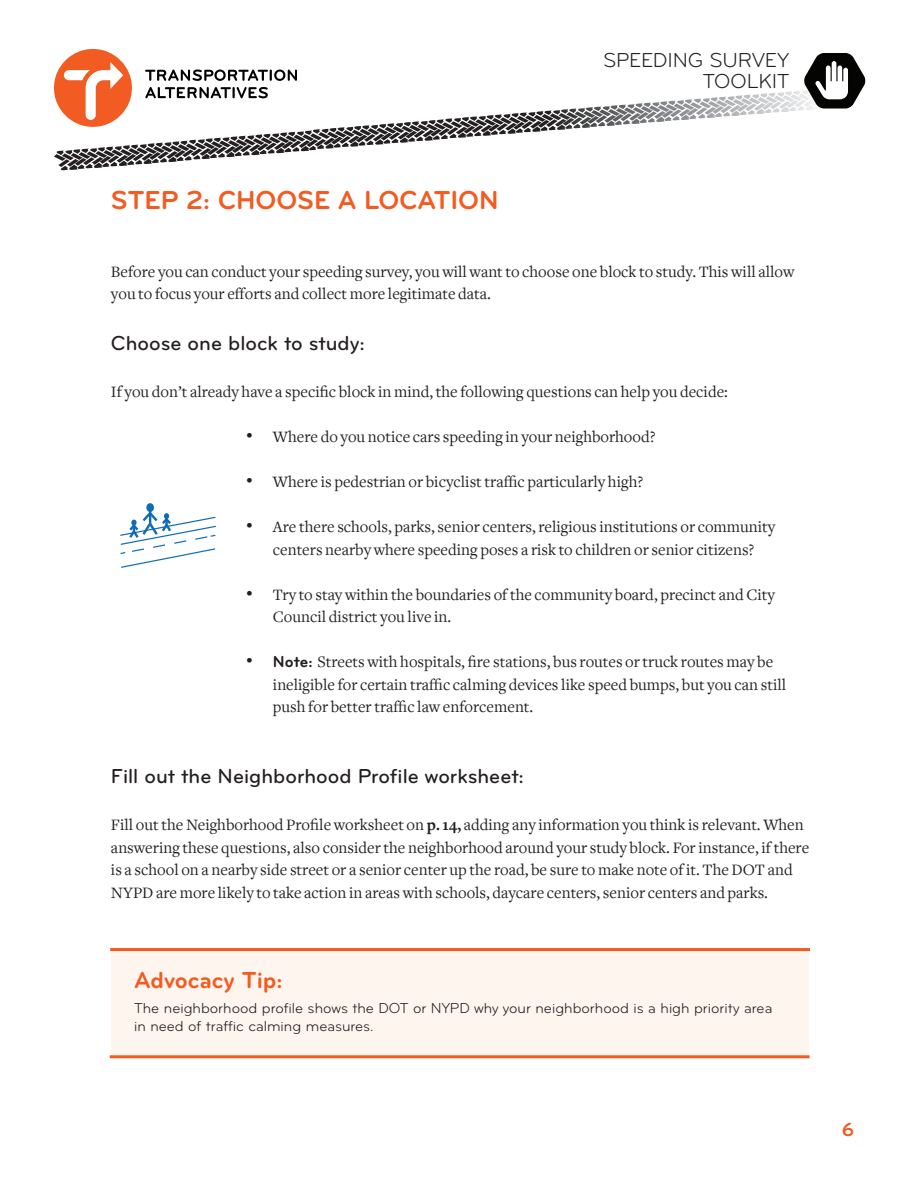
<style>
.page{position:relative;width:918px;height:1188px;background:#fff}
.page>*{position:absolute;margin:0;border:0;box-sizing:border-box;transform-origin:0 0}
.t1{font:700 27px "Bryant Pro";color:#f25b21}
.t2{font:700 24px "Bryant Pro";letter-spacing:-.005em;color:#f25b21}
.t3{font:500 21px "Bryant Pro";color:#231f20}
.t4{font:21px/21px "Bryant Pro";letter-spacing:-.01em;color:#231f20;text-align:right}
.t5{font:700 19.5px "Bryant Pro";color:#f25b21}
.t6{font:16.5px/22.5px "Freight Text";color:#231f20}
.t7{font:15px/18px "Bryant Pro";color:#231f20}
.s1{font-family:"Bryant Pro";font-size:21px}
.s2{font-family:"Bryant Pro";font-weight:700}
.s3{font-weight:700}
</style>
<div class="page">
<svg style="left:145px;top:70px;width:152px;height:11px"></svg>
<svg style="left:145px;top:87px;width:123px;height:11px"></svg>
<div style="left:54px;top:49px;width:78px;height:78px;background:#f25b21;border-radius:50%"></div>
<svg style="left:64px;top:62px;width:59px;height:58px"></svg>
<svg style="left:100px;top:141px;width:97px;height:26px"></svg>
<svg style="left:356px;top:119px;width:97px;height:27px"></svg>
<svg style="left:481px;top:109px;width:97px;height:27px"></svg>
<svg style="left:605px;top:99px;width:97px;height:27px"></svg>
<svg style="left:224px;top:131px;width:102px;height:26px"></svg>
<svg style="left:729px;top:53px;width:137px;height:63px"></svg>
<div style="left:146px;top:503px;width:8px;height:9px;border:2px solid #0d6cb6;border-radius:50%"></div>
<svg style="left:120px;top:504px;width:96px;height:64px"></svg>
<div style="left:111px;top:948px;width:698px;height:109px;background:#fef5ee"></div>
<hr style="left:110px;top:948px;width:700px;height:3px;background:#f25b21">
<hr style="left:110px;top:1055px;width:700px;height:3px;background:#f25b21">
<p class="t4" style="left:603px;top:49px;width:188px">SPEEDING SURVEY<br>TOOLKIT</p>
<h1 class="t1" style="left:111px;top:184px;width:389px">STEP 2: CHOOSE A LOCATION</h1>
<p class="t6" style="left:111px;top:260px;width:685px">Before you can conduct your speeding survey, you will want to choose one block to study. This will allow you to focus your efforts and collect more legitimate data.</p>
<p class="t3" style="left:111px;top:330px;width:255px">Choose one block to study:</p>
<p class="t6" style="left:111px;top:381px;width:618px">If you don’t already have a specific block in mind, the following questions can help you decide:</p>
<p class="t6" style="left:246px;top:426px;width:411px"><span class="s1">•</span> Where do you notice cars speeding in your neighborhood?</p>
<p class="t6" style="left:246px;top:471px;width:399px"><span class="s1">•</span> Where is pedestrian or bicyclist traffic particularly high?</p>
<p class="t6" style="left:246px;top:516px;width:531px;text-align:center"><span class="s1">•</span> Are there schools, parks, senior centers, religious institutions or community centers nearby where speeding poses a risk to children or senior citizens?</p>
<p class="t6" style="left:273px;top:584px;width:503px;text-indent:-27px"><span class="s1">•</span> Try to stay within the boundaries of the community board, precinct and City<br>Council district you live in.</p>
<p class="t6" style="left:273px;top:651px;width:515px;text-indent:-27px"><span class="s1">•</span> <span class="s2">Note:</span> Streets with hospitals, fire stations, bus routes or truck routes may be ineligible for certain traffic calming devices like speed bumps, but you can still push for better traffic law enforcement.</p>
<p class="t3" style="left:111px;top:763px;width:414px">Fill out the Neighborhood Profile worksheet:</p>
<p class="t6" style="left:111px;top:814px;width:700px">Fill out the Neighborhood Profile worksheet on <span class="s3">p. 14,</span> adding any information you think is relevant. When answering these questions, also consider the neighborhood around your study block. For instance, if there is a school on a nearby side street or a senior center up the road, be sure to make note of it. The DOT and NYPD are more likely to take action in areas with schools, daycare centers, senior centers and parks.</p>
<h2 class="t2" style="left:134px;top:965px;width:150px">Advocacy Tip:</h2>
<p class="t7" style="left:134px;top:999px;width:640px">The neighborhood profile shows the DOT or NYPD why your neighborhood is a high priority area in need of traffic calming measures.</p>
<p class="t5" style="left:842px;top:1118px;width:14px">6</p>
</div>
